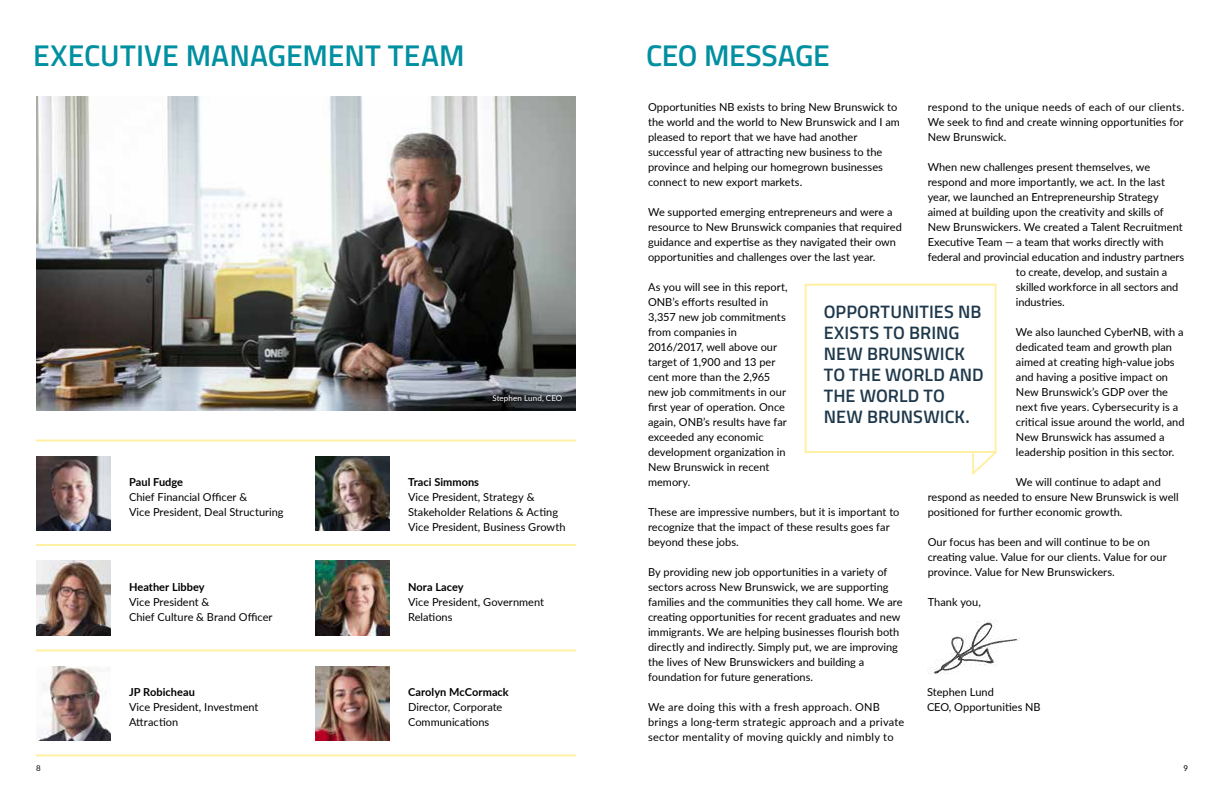
<style>
.page{position:relative;width:1224px;height:792px;background:#fff}
.page>*{position:absolute;margin:0;border:0;box-sizing:border-box;transform-origin:0 0}
.t1{font:600 30px "Titillium Web";color:#0090a1}
.t2{font:600 18px/21px "Titillium Web";letter-spacing:.005em;color:#1e384b}
.t3{font:11px/15px "Lato";color:#000}
.t4{font:11px/15px "Lato";letter-spacing:.02em;color:#000}
.t5{font:700 11px "Lato";letter-spacing:.005em;color:#000}
.t6{font:8px "Lato";letter-spacing:.015em;color:#fff}
.t7{font:8px "Lato";color:#000}
</style>
<div class="page">
<img style="left:929px;top:620px;width:91px;height:55px">
<div style="left:805px;top:284px;width:192px;height:169px;border:2px solid #fff0a4"></div>
<svg style="left:971px;top:449px;width:26px;height:27px"></svg>
<img style="left:315px;top:456px;width:75px;height:75px">
<img style="left:36px;top:561px;width:75px;height:75px">
<img style="left:315px;top:561px;width:75px;height:75px">
<img style="left:37px;top:666px;width:74px;height:75px">
<img style="left:315px;top:666px;width:75px;height:75px">
<img style="left:36px;top:456px;width:75px;height:75px">
<hr style="left:36px;top:544px;width:540px;height:2px;background:#fff0a4">
<hr style="left:36px;top:440px;width:540px;height:2px;background:#fff0a4">
<hr style="left:36px;top:650px;width:540px;height:2px;background:#fff0a4">
<img style="left:36px;top:96px;width:540px;height:315px">
<hr style="left:36px;top:754px;width:540px;height:2px;background:#fff0a4">
<h1 class="t1" style="left:33px;top:33px;width:433px">EXECUTIVE MANAGEMENT TEAM</h1>
<p class="t6" style="left:492px;top:393px;width:71px">Stephen Lund, CEO</p>
<p class="t5" style="left:129px;top:474px;width:56px">Paul Fudge</p>
<p class="t3" style="left:129px;top:489px;width:156px">Chief Financial Officer &amp;<br>Vice President, Deal Structuring</p>
<p class="t5" style="left:408px;top:474px;width:73px">Traci Simmons</p>
<p class="t3" style="left:408px;top:489px;width:159px">Vice President, Strategy &amp;<br>Stakeholder Relations &amp; Acting<br>Vice President, Business Growth</p>
<p class="t5" style="left:129px;top:579px;width:77px">Heather Libbey</p>
<p class="t3" style="left:129px;top:594px;width:145px">Vice President &amp;<br>Chief Culture &amp; Brand Officer</p>
<p class="t5" style="left:408px;top:579px;width:57px">Nora Lacey</p>
<p class="t3" style="left:408px;top:594px;width:138px">Vice President, Government<br>Relations</p>
<p class="t5" style="left:129px;top:684px;width:67px">JP Robicheau</p>
<p class="t3" style="left:129px;top:699px;width:131px">Vice President, Investment<br>Attraction</p>
<p class="t5" style="left:408px;top:684px;width:102px">Carolyn McCormack</p>
<p class="t3" style="left:408px;top:699px;width:96px">Director, Corporate<br>Communications</p>
<h1 class="t1" style="left:646px;top:33px;width:185px">CEO MESSAGE</h1>
<p class="t3" style="left:648px;top:99px;width:254px">Opportunities NB exists to bring New Brunswick to the world and the world to New Brunswick and I am pleased to report that we have had another successful year of attracting new business to the province and helping our homegrown businesses connect to new export markets.</p>
<p class="t3" style="left:648px;top:204px;width:255px">We supported emerging entrepreneurs and were a resource to New Brunswick companies that required guidance and expertise as they navigated their own opportunities and challenges over the last year.</p>
<p class="t3" style="left:648px;top:279px;width:141px">As you will see in this report,<br>ONB’s efforts resulted in<br>3,357 new job commitments from companies in<br>2016/2017, well above our target of 1,900 and 13 per cent more than the 2,965 new job commitments in our first year of operation. Once again, ONB’s results have far exceeded any economic development organization in<br>New Brunswick in recent memory.</p>
<p class="t3" style="left:648px;top:504px;width:253px">These are impressive numbers, but it is important to recognize that the impact of these results goes far beyond these jobs.</p>
<p class="t3" style="left:648px;top:564px;width:256px">By providing new job opportunities in a variety of sectors across New Brunswick, we are supporting families and the communities they call home. We are creating opportunities for recent graduates and new immigrants. We are helping businesses flourish both directly and indirectly. Simply put, we are improving the lives of New Brunswickers and building a foundation for future generations.</p>
<p class="t4" style="left:648px;top:699px;width:258px">We are doing this with a fresh approach. ONB brings a long-term strategic approach and a private sector mentality of moving quickly and nimbly to</p>
<p class="t3" style="left:928px;top:99px;width:258px;text-align:justify">respond to the unique needs of each of our clients.<br>We seek to find and create winning opportunities for New Brunswick.</p>
<p class="t3" style="left:928px;top:159px;width:224px">When new challenges present themselves, we</p>
<p class="t3" style="left:928px;top:174px;width:239px">respond and more importantly, we act. In the last</p>
<p class="t3" style="left:928px;top:189px;width:233px">year, we launched an Entrepreneurship Strategy</p>
<p class="t3" style="left:928px;top:204px;width:238px">aimed at building upon the creativity and skills of</p>
<p class="t3" style="left:928px;top:219px;width:257px">New Brunswickers. We created a Talent Recruitment</p>
<p class="t3" style="left:928px;top:234px;width:237px">Executive Team — a team that works directly with</p>
<p class="t3" style="left:928px;top:249px;width:258px">federal and provincial education and industry partners</p>
<p class="t3" style="left:1016px;top:264px;width:153px">to create, develop, and sustain a</p>
<p class="t3" style="left:1016px;top:279px;width:164px">skilled workforce in all sectors and</p>
<p class="t3" style="left:1016px;top:294px;width:50px">industries.</p>
<p class="t3" style="left:1016px;top:324px;width:170px">We also launched CyberNB, with a dedicated team and growth plan aimed at creating high-value jobs and having a positive impact on<br>New Brunswick’s GDP over the next five years. Cybersecurity is a critical issue around the world, and<br>New Brunswick has assumed a leadership position in this sector.</p>
<p class="t3" style="left:928px;top:474px;width:253px;text-indent:88px">We will continue to adapt and respond as needed to ensure New Brunswick is well positioned for further economic growth.</p>
<p class="t3" style="left:928px;top:534px;width:241px">Our focus has been and will continue to be on creating value. Value for our clients. Value for our province. Value for New Brunswickers.</p>
<p class="t3" style="left:928px;top:594px;width:55px">Thank you,</p>
<h2 class="t2" style="left:824px;top:300px;width:162px">OPPORTUNITIES NB<br>EXISTS TO BRING<br>NEW BRUNSWICK<br>TO THE WORLD AND<br>THE WORLD TO<br>NEW BRUNSWICK.</h2>
<p class="t3" style="left:927px;top:684px;width:115px">Stephen Lund<br>CEO, Opportunities NB</p>
<p class="t7" style="left:36px;top:763px;width:6px">8</p>
<p class="t7" style="left:1183px;top:763px;width:6px">9</p>
</div>
